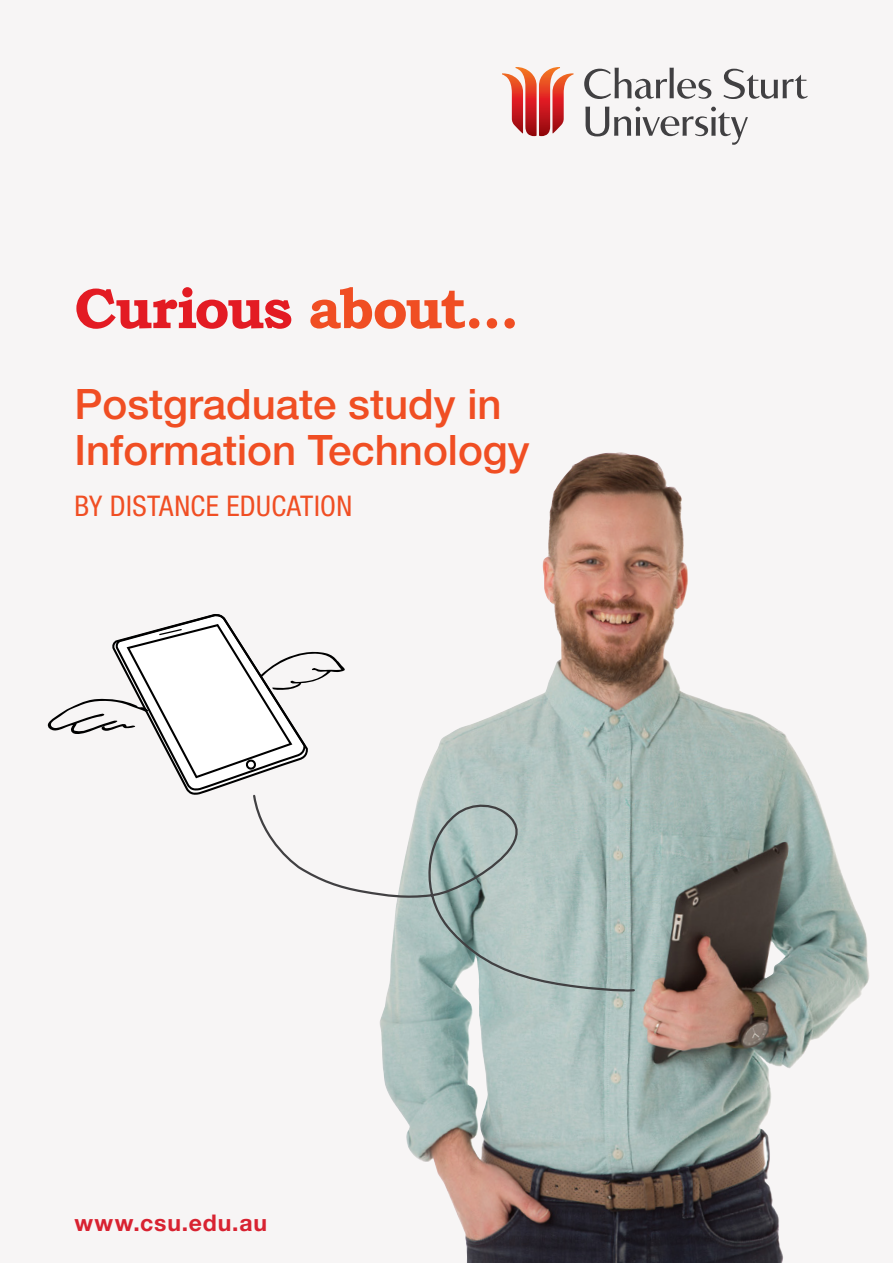
<style>
.page{position:relative;width:893px;height:1263px;background:#f7f5f5}
.page>*{position:absolute;margin:0;border:0;box-sizing:border-box;transform-origin:0 0}
.t1{font:700 57.15px "Bookman Old Style";letter-spacing:-.03em;color:#f04e23}
.t2{font:500 42px/46.5px "Helvetica Neue LT Std";color:#f04e23}
.t3{font:condensed 28.5px "Helvetica Neue LT Std";letter-spacing:.015em;color:#f04e23}
.t4{font:700 22.95px "Helvetica Neue LT Std";letter-spacing:.035em;color:#d82231}
.s1{color:#e31b23}
</style>
<div class="page">
<svg style="left:584px;top:68px;width:127px;height:31px"></svg>
<svg style="left:585px;top:107px;width:163px;height:38px"></svg>
<svg style="left:723px;top:69px;width:85px;height:30px"></svg>
<svg style="left:502px;top:67px;width:72px;height:69px"></svg>
<img style="left:380px;top:453px;width:489px;height:810px">
<svg style="left:47px;top:614px;width:298px;height:181px"></svg>
<svg style="left:252px;top:793px;width:384px;height:199px"></svg>
<h1 class="t1" style="left:74px;top:267px;width:446px"><span class="s1">Curious</span> about...</h1>
<p class="t2" style="left:74px;top:380px;width:457px">Postgraduate study in<br>Information Technology</p>
<p class="t3" style="left:74px;top:490px;width:279px">BY DISTANCE EDUCATION</p>
<p class="t4" style="left:74px;top:1209px;width:194px">www.csu.edu.au</p>
</div>
